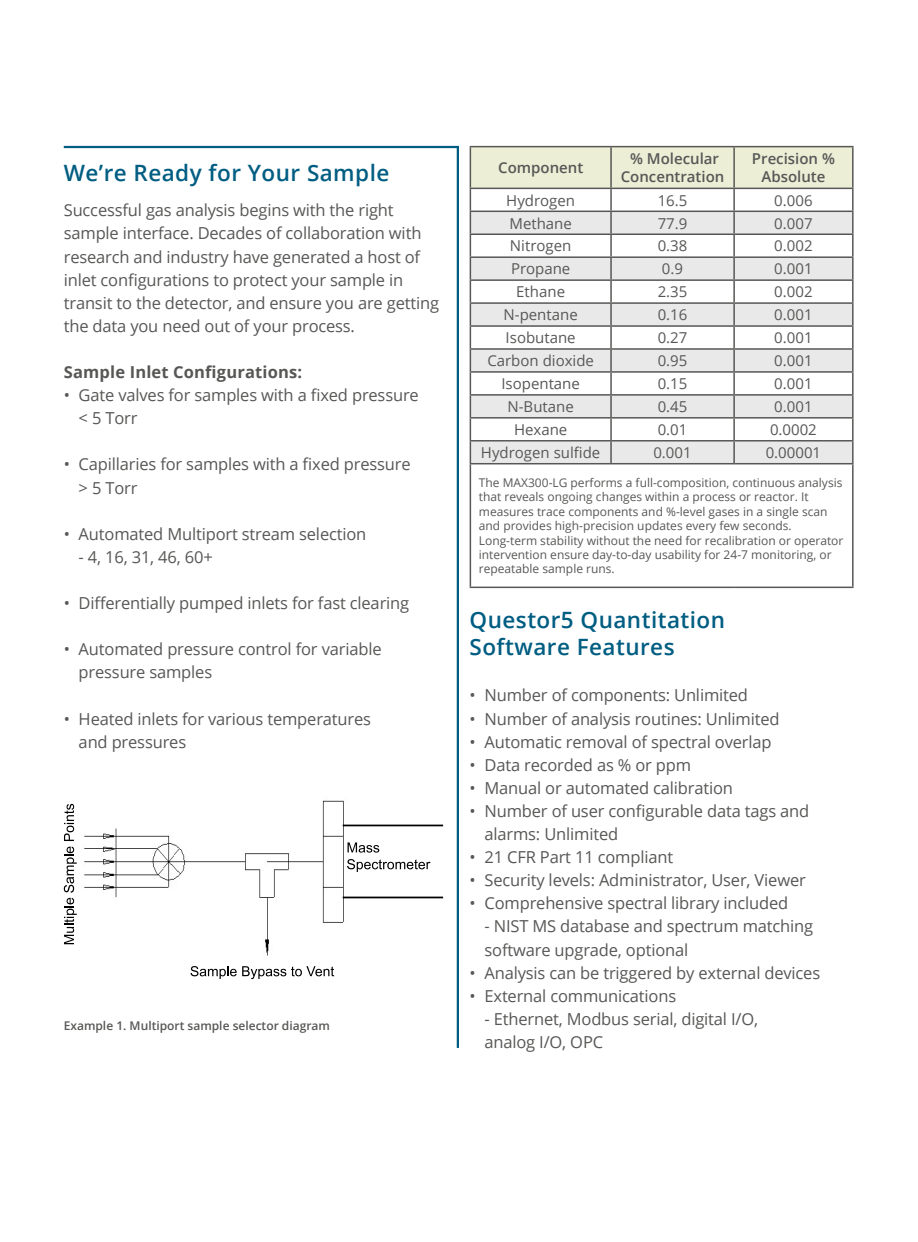
<style>
.page{position:relative;width:918px;height:1242px;background:#fff}
.page>*{position:absolute;margin:0;border:0;box-sizing:border-box;transform-origin:0 0}
.t1{font:600 22.5px/27px "Open Sans";letter-spacing:.02em;color:#005d82}
.t2{font:16.5px/23.1px "Open Sans";letter-spacing:-.01em;color:#575756}
.t3{font:700 16.5px "Open Sans";letter-spacing:.01em;color:#575756}
.t4{font:15px "Open Sans";color:#575756}
.t5{font:600 15px/18px "Open Sans";color:#575756;text-align:center}
.t6{font:12px/14.4px "Open Sans";color:#575756}
.t7{font:600 12px "Open Sans";color:#575756}
</style>
<div class="page">
<svg style="left:63px;top:145px;width:396px;height:903px"></svg>
<img style="left:63px;top:764px;width:382px;height:232px">
<svg style="left:64px;top:847px;width:13px;height:97px"></svg>
<svg style="left:64px;top:804px;width:10px;height:37px"></svg>
<svg style="left:191px;top:966px;width:143px;height:13px"></svg>
<svg style="left:348px;top:842px;width:31px;height:11px"></svg>
<svg style="left:347px;top:859px;width:83px;height:13px"></svg>
<hr style="left:343px;top:825px;width:100px;height:1px;background:#000">
<hr style="left:343px;top:897px;width:100px;height:1px;background:#000">
<hr style="left:470px;top:146px;width:141px;height:1px;background:#575756">
<hr style="left:611px;top:146px;width:123px;height:1px;background:#575756">
<hr style="left:734px;top:146px;width:120px;height:1px;background:#575756">
<hr style="left:852px;top:147px;width:2px;height:41px;background:#575756">
<hr style="left:734px;top:188px;width:120px;height:1px;background:#575756">
<hr style="left:852px;top:189px;width:2px;height:22px;background:#575756">
<hr style="left:734px;top:211px;width:120px;height:1px;background:#575756">
<hr style="left:852px;top:212px;width:2px;height:22px;background:#575756">
<hr style="left:734px;top:234px;width:120px;height:1px;background:#575756">
<hr style="left:852px;top:235px;width:2px;height:21px;background:#575756">
<hr style="left:734px;top:256px;width:120px;height:2px;background:#575756">
<hr style="left:852px;top:258px;width:2px;height:21px;background:#575756">
<hr style="left:734px;top:279px;width:120px;height:2px;background:#575756">
<hr style="left:852px;top:281px;width:2px;height:21px;background:#575756">
<hr style="left:734px;top:302px;width:120px;height:2px;background:#575756">
<hr style="left:852px;top:304px;width:2px;height:21px;background:#575756">
<hr style="left:734px;top:325px;width:120px;height:2px;background:#575756">
<hr style="left:852px;top:327px;width:2px;height:21px;background:#575756">
<hr style="left:734px;top:348px;width:120px;height:2px;background:#575756">
<hr style="left:852px;top:350px;width:2px;height:21px;background:#575756">
<hr style="left:734px;top:371px;width:120px;height:2px;background:#575756">
<hr style="left:852px;top:373px;width:2px;height:21px;background:#575756">
<hr style="left:734px;top:394px;width:120px;height:2px;background:#575756">
<hr style="left:852px;top:396px;width:2px;height:21px;background:#575756">
<hr style="left:734px;top:417px;width:120px;height:2px;background:#575756">
<hr style="left:852px;top:419px;width:2px;height:21px;background:#575756">
<svg style="left:470px;top:147px;width:383px;height:316px"></svg>
<hr style="left:611px;top:440px;width:123px;height:2px;background:#575756">
<hr style="left:610px;top:442px;width:2px;height:21px;background:#575756">
<hr style="left:734px;top:440px;width:120px;height:2px;background:#575756">
<hr style="left:733px;top:442px;width:2px;height:21px;background:#575756">
<hr style="left:852px;top:442px;width:2px;height:21px;background:#575756">
<hr style="left:470px;top:463px;width:141px;height:1px;background:#575756">
<hr style="left:470px;top:464px;width:1px;height:123px;background:#575756">
<hr style="left:611px;top:463px;width:123px;height:1px;background:#575756">
<hr style="left:734px;top:463px;width:120px;height:1px;background:#575756">
<hr style="left:852px;top:464px;width:2px;height:123px;background:#575756">
<hr style="left:470px;top:587px;width:141px;height:1px;background:#575756">
<hr style="left:611px;top:587px;width:123px;height:1px;background:#575756">
<hr style="left:734px;top:587px;width:120px;height:1px;background:#575756">
<h1 class="t1" style="left:64px;top:158px;width:327px">We’re Ready for Your Sample</h1>
<p class="t2" style="left:64px;top:198px;width:377px">Successful gas analysis begins with the right sample interface. Decades of collaboration with research and industry have generated a host of inlet configurations to protect your sample in transit to the detector, and ensure you are getting the data you need out of your process.</p>
<p class="t3" style="left:64px;top:360px;width:240px">Sample Inlet Configurations:</p>
<p class="t2" style="left:79px;top:383px;width:342px;text-indent:-15px">• Gate valves for samples with a fixed pressure &lt; 5 Torr</p>
<p class="t2" style="left:79px;top:452px;width:334px;text-indent:-15px">• Capillaries for samples with a fixed pressure &gt; 5 Torr</p>
<p class="t2" style="left:64px;top:522px;width:304px">• Automated Multiport stream selection</p>
<p class="t2" style="left:79px;top:545px;width:136px">- 4, 16, 31, 46, 60+</p>
<p class="t2" style="left:64px;top:591px;width:347px">• Differentially pumped inlets for fast clearing</p>
<p class="t2" style="left:79px;top:637px;width:304px;text-indent:-15px">• Automated pressure control for variable pressure samples</p>
<p class="t2" style="left:79px;top:707px;width:294px;text-indent:-15px">• Heated inlets for various temperatures and pressures</p>
<p class="t7" style="left:64px;top:1018px;width:268px">Example 1. Multiport sample selector diagram</p>
<p class="t5" style="left:498px;top:158px;width:87px">Component</p>
<p class="t5" style="left:621px;top:149px;width:105px">% Molecular<br>Concentration</p>
<p class="t5" style="left:752px;top:149px;width:84px">Precision %<br>Absolute</p>
<p class="t4" style="left:506px;top:190px;width:70px">Hydrogen</p>
<p class="t4" style="left:658px;top:190px;width:31px">16.5</p>
<p class="t4" style="left:774px;top:190px;width:40px">0.006</p>
<p class="t4" style="left:509px;top:213px;width:64px">Methane</p>
<p class="t4" style="left:658px;top:213px;width:31px">77.9</p>
<p class="t4" style="left:774px;top:213px;width:40px">0.007</p>
<p class="t4" style="left:510px;top:236px;width:63px">Nitrogen</p>
<p class="t4" style="left:658px;top:236px;width:31px">0.38</p>
<p class="t4" style="left:774px;top:236px;width:40px">0.002</p>
<p class="t4" style="left:511px;top:259px;width:61px">Propane</p>
<p class="t4" style="left:662px;top:259px;width:23px">0.9</p>
<p class="t4" style="left:774px;top:259px;width:40px">0.001</p>
<p class="t4" style="left:516px;top:282px;width:50px">Ethane</p>
<p class="t4" style="left:658px;top:282px;width:31px">2.35</p>
<p class="t4" style="left:774px;top:282px;width:40px">0.002</p>
<p class="t4" style="left:504px;top:305px;width:76px">N-pentane</p>
<p class="t4" style="left:658px;top:305px;width:31px">0.16</p>
<p class="t4" style="left:774px;top:305px;width:40px">0.001</p>
<p class="t4" style="left:506px;top:328px;width:72px">Isobutane</p>
<p class="t4" style="left:658px;top:328px;width:31px">0.27</p>
<p class="t4" style="left:774px;top:328px;width:40px">0.001</p>
<p class="t4" style="left:487px;top:351px;width:108px">Carbon dioxide</p>
<p class="t4" style="left:658px;top:351px;width:31px">0.95</p>
<p class="t4" style="left:774px;top:351px;width:40px">0.001</p>
<p class="t4" style="left:501px;top:373px;width:80px">Isopentane</p>
<p class="t4" style="left:658px;top:373px;width:31px">0.15</p>
<p class="t4" style="left:774px;top:373px;width:40px">0.001</p>
<p class="t4" style="left:508px;top:396px;width:68px">N-Butane</p>
<p class="t4" style="left:658px;top:396px;width:31px">0.45</p>
<p class="t4" style="left:774px;top:396px;width:40px">0.001</p>
<p class="t4" style="left:514px;top:419px;width:55px">Hexane</p>
<p class="t4" style="left:658px;top:419px;width:31px">0.01</p>
<p class="t4" style="left:770px;top:419px;width:48px">0.0002</p>
<p class="t4" style="left:481px;top:442px;width:121px">Hydrogen sulfide</p>
<p class="t4" style="left:653px;top:442px;width:40px">0.001</p>
<p class="t4" style="left:766px;top:442px;width:57px">0.00001</p>
<p class="t6" style="left:479px;top:475px;width:366px">The MAX300-LG performs a full-composition, continuous analysis that reveals ongoing changes within a process or reactor. It measures trace components and %-level gases in a single scan and provides high-precision updates every few seconds.<br>Long-term stability without the need for recalibration or operator intervention ensure day-to-day usability for 24-7 monitoring, or repeatable sample runs.</p>
<h1 class="t1" style="left:470px;top:606px;width:257px">Questor5 Quantitation<br>Software Features</h1>
<p class="t2" style="left:470px;top:683px;width:280px">• Number of components: Unlimited</p>
<p class="t2" style="left:470px;top:707px;width:312px">• Number of analysis routines: Unlimited</p>
<p class="t2" style="left:470px;top:730px;width:303px">• Automatic removal of spectral overlap</p>
<p class="t2" style="left:470px;top:753px;width:223px">• Data recorded as % or ppm</p>
<p class="t2" style="left:470px;top:776px;width:265px">• Manual or automated calibration</p>
<p class="t2" style="left:485px;top:799px;width:326px;text-indent:-15px">• Number of user configurable data tags and alarms: Unlimited</p>
<p class="t2" style="left:470px;top:845px;width:205px">• 21 CFR Part 11 compliant</p>
<p class="t2" style="left:470px;top:868px;width:338px">• Security levels: Administrator, User, Viewer</p>
<p class="t2" style="left:470px;top:891px;width:320px">• Comprehensive spectral library included</p>
<p class="t2" style="left:485px;top:914px;width:330px">- NIST MS database and spectrum matching software upgrade, optional</p>
<p class="t2" style="left:470px;top:961px;width:352px">• Analysis can be triggered by external devices</p>
<p class="t2" style="left:470px;top:984px;width:208px">• External communications</p>
<p class="t2" style="left:485px;top:1007px;width:275px">- Ethernet, Modbus serial, digital I/O, analog I/O, OPC</p>
</div>
